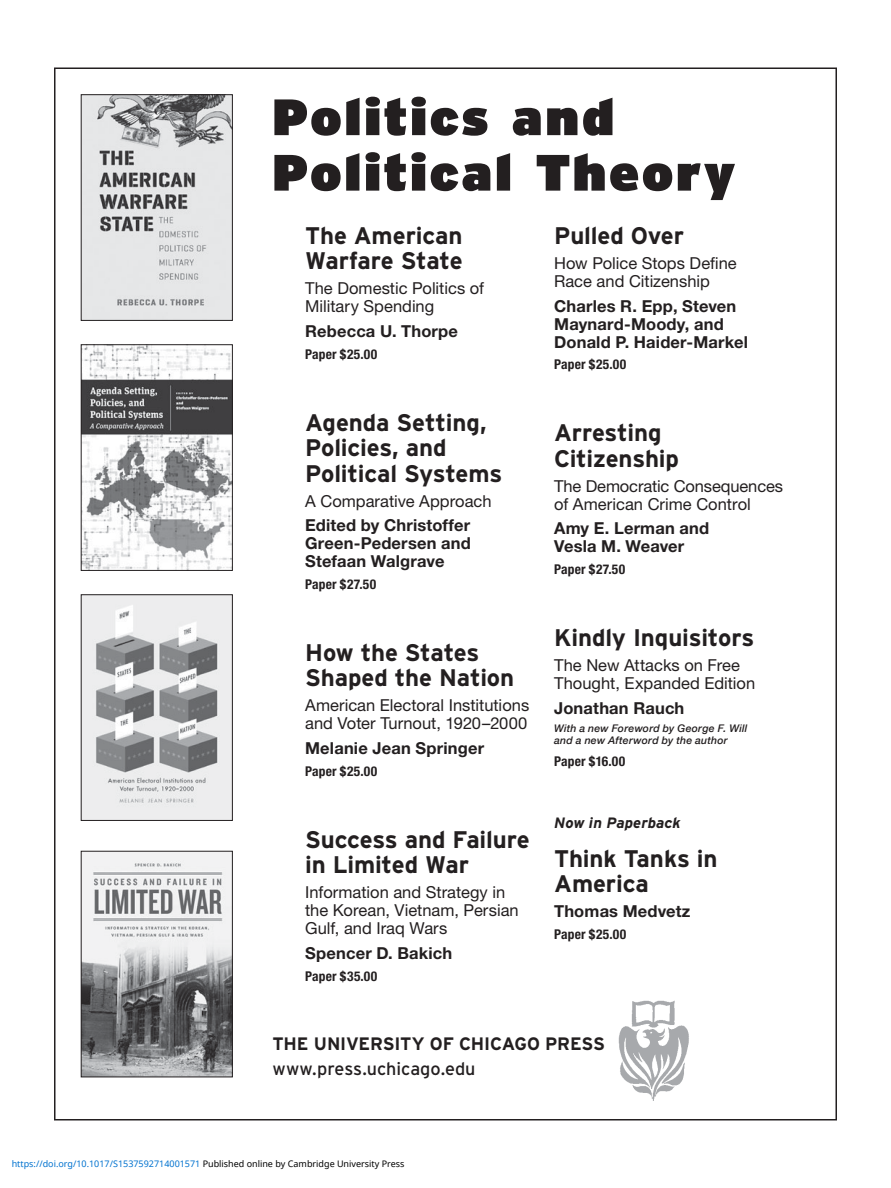
<style>
.page{position:relative;width:891px;height:1188px;background:#fff}
.page>*{position:absolute;margin:0;border:0;box-sizing:border-box;transform-origin:0 0}
.t1{font:900 51px/55.5px "Interstate";letter-spacing:.06em;color:#231f20}
.t2{font:700 24px/25.5px "Interstate";letter-spacing:-.005em;color:#231f20}
.t3{font:700 18px/25.5px "Interstate";letter-spacing:-.01em;color:#231f20}
.t4{font:16.5px/18px "Helvetica Neue";color:#231f20}
.t5{font:700 16.5px/18px "Helvetica Neue";letter-spacing:.01em;color:#231f20}
.t6{font:italic 700 15px "Interstate";letter-spacing:.005em;color:#231f20}
.t7{font:700 condensed 13.5px "Helvetica Neue";letter-spacing:.01em;color:#231f20}
.t8{font:italic 500 10.5px/12px "Helvetica Neue";letter-spacing:.025em;color:#231f20}
.t9{font:9px "Noto Sans";color:#0172cf}
.s1{font-weight:700}
.s2{font-weight:400}
.s3{color:#000}
</style>
<div class="page">
<img style="left:83px;top:96px;width:148px;height:223px">
<div style="left:81px;top:94px;width:152px;height:227px;border:1px solid #231f20"></div>
<img style="left:83px;top:347px;width:148px;height:222px">
<div style="left:81px;top:345px;width:152px;height:226px;border:1px solid #231f20"></div>
<img style="left:83px;top:597px;width:148px;height:222px">
<div style="left:81px;top:595px;width:152px;height:226px;border:1px solid #231f20"></div>
<img style="left:83px;top:853px;width:148px;height:222px">
<div style="left:81px;top:851px;width:152px;height:226px;border:1px solid #231f20"></div>
<img style="left:618px;top:1000px;width:71px;height:101px">
<p class="t1" style="left:272px;top:90px;width:464px">Politics and<br>Political Theory</p>
<p class="t2" style="left:305px;top:225px;width:159px">The American<br>Warfare State</p>
<p class="t4" style="left:305px;top:281px;width:180px">The Domestic Politics of<br>Military Spending</p>
<p class="t5" style="left:305px;top:324px;width:154px">Rebecca U. Thorpe</p>
<p class="t7" style="left:305px;top:349px;width:74px">Paper $25.00</p>
<p class="t2" style="left:554px;top:225px;width:131px">Pulled Over</p>
<p class="t4" style="left:554px;top:256px;width:184px">How Police Stops Define<br>Race and Citizenship</p>
<p class="t5" style="left:554px;top:298px;width:195px">Charles R. Epp, Steven<br>Maynard-Moody, and<br>Donald P. Haider-Markel</p>
<p class="t7" style="left:554px;top:360px;width:74px">Paper $25.00</p>
<p class="t2" style="left:305px;top:412px;width:199px">Agenda Setting,<br>Policies, and<br>Political Systems</p>
<p class="t4" style="left:305px;top:490px;width:188px;line-height:24.8px">A Comparative Approach<br><span class="s1">Edited by Christoffer</span></p>
<p class="t5" style="left:305px;top:536px;width:167px">Green-Pedersen and<br>Stefaan Walgrave</p>
<p class="t7" style="left:305px;top:579px;width:73px">Paper $27.50</p>
<p class="t2" style="left:305px;top:642px;width:211px">How the States<br>Shaped the Nation</p>
<p class="t4" style="left:305px;top:698px;width:226px">American Electoral Institutions and Voter Turnout, 1920–2000</p>
<p class="t5" style="left:305px;top:741px;width:180px">Melanie Jean Springer</p>
<p class="t7" style="left:305px;top:766px;width:74px">Paper $25.00</p>
<p class="t2" style="left:305px;top:829px;width:226px">Success and Failure in Limited War</p>
<p class="t4" style="left:305px;top:885px;width:215px">Information and Strategy in the Korean, Vietnam, Persian<br>Gulf, and Iraq Wars</p>
<p class="t5" style="left:305px;top:945px;width:149px">Spencer D. Bakich</p>
<p class="t7" style="left:305px;top:971px;width:74px">Paper $35.00</p>
<p class="t2" style="left:554px;top:422px;width:126px">Arresting<br>Citizenship</p>
<p class="t4" style="left:554px;top:478px;width:230px">The Democratic Consequences of American Crime Control</p>
<p class="t5" style="left:554px;top:521px;width:157px">Amy E. Lerman and<br>Vesla M. Weaver</p>
<p class="t7" style="left:554px;top:564px;width:73px">Paper $27.50</p>
<p class="t2" style="left:554px;top:627px;width:202px">Kindly Inquisitors</p>
<p class="t4" style="left:554px;top:658px;width:203px">The New Attacks on Free<br>Thought, Expanded Edition</p>
<p class="t5" style="left:554px;top:700px;width:132px">Jonathan Rauch</p>
<p class="t8" style="left:554px;top:722px;width:195px">With a new Foreword by George F. Will and a new Afterword by the author</p>
<p class="t7" style="left:554px;top:756px;width:73px">Paper $16.00</p>
<p class="t6" style="left:554px;top:814px;width:128px">Now in Paperback</p>
<p class="t2" style="left:554px;top:847px;width:165px">Think Tanks in<br>America</p>
<p class="t5" style="left:554px;top:903px;width:138px">Thomas Medvetz</p>
<p class="t7" style="left:554px;top:929px;width:74px">Paper $25.00</p>
<p class="t3" style="left:272px;top:1032px;width:334px">THE UNIVERSITY OF CHICAGO PRESS <span class="s2">www.press.uchicago.edu</span></p>
<p class="t9" style="left:12px;top:1157px;width:394px">https://doi.org/10.1017/S1537592714001571 <span class="s3">Published online by Cambridge University Press</span></p>
</div>
